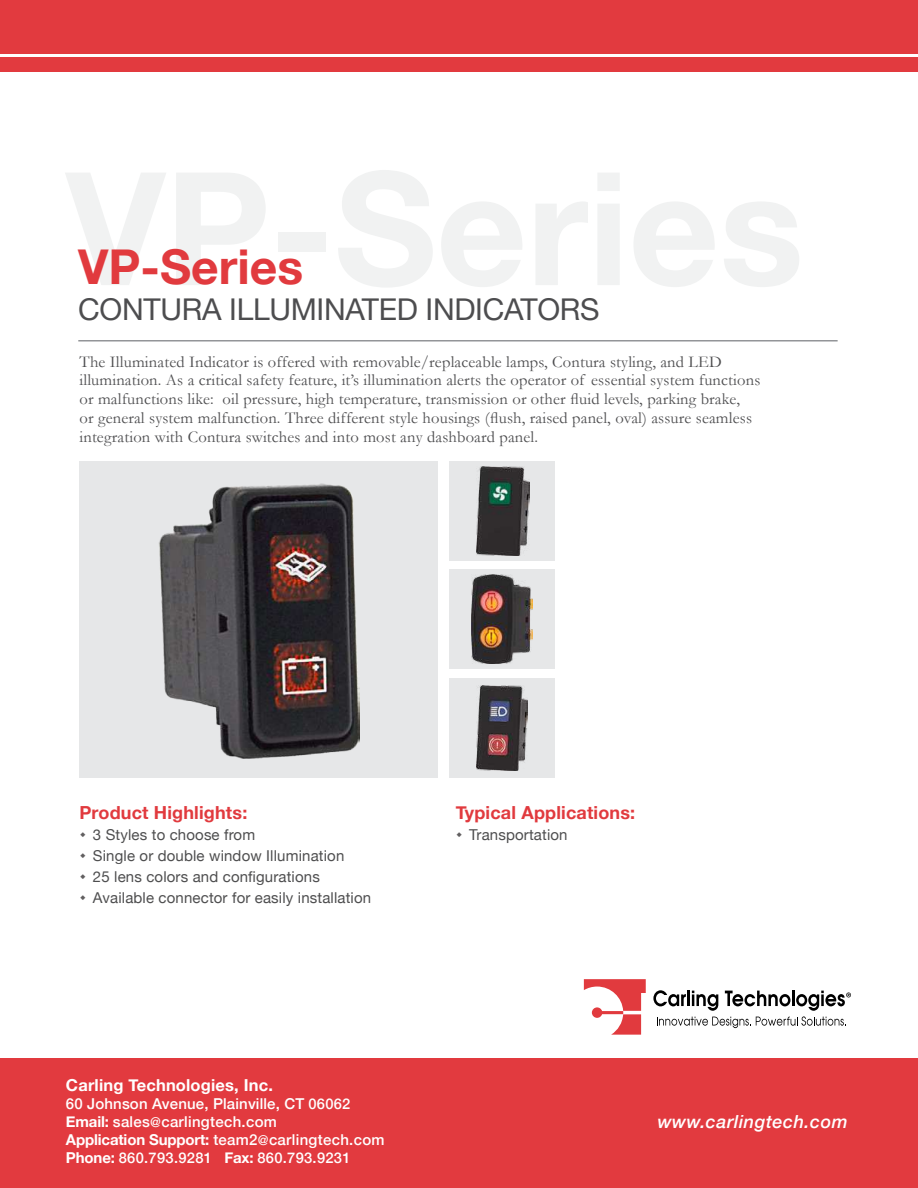
<style>
.page{position:relative;width:918px;height:1188px;background:#fff}
.page>*{position:absolute;margin:0;border:0;box-sizing:border-box;transform-origin:0 0}
.t1{font:700 48px "Helvetica Neue";color:#e13a3e}
.t2{font:30px "Helvetica Neue";letter-spacing:-.01em;color:#4d4d4f}
.t3{font:700 18px "Helvetica Neue";letter-spacing:.01em;color:#e13a3e}
.t4{font:italic 500 18px "Helvetica Neue";letter-spacing:.03em;color:#fff}
.t5{font:16.5px/18.8px "Garamond";letter-spacing:.01em;color:#4d4d4f}
.t6{font:700 16.5px "Helvetica Neue";letter-spacing:.01em;color:#fff}
.t7{font:15px/21px "Helvetica Neue";letter-spacing:.01em;color:#4e4e4f}
.t8{font:500 15px/18px "Helvetica Neue";letter-spacing:.02em;color:#fff}
.t9{font:500 14.7px "Helvetica Neue";letter-spacing:.02em;color:#fff}
.s1{font-size:14.7px}
.s2{font-weight:700}
.s3{font-size:13.5px}
.s4{font-weight:700;font-size:15px}
</style>
<div class="page">
<div style="left:0;top:57px;width:918px;height:15px;background:#e23a3f"></div>
<div style="left:0;top:0;width:918px;height:54px;background:#e23a3f"></div>
<div style="left:0;top:1058px;width:918px;height:130px;background:#e23a3f"></div>
<svg style="left:584px;top:979px;width:62px;height:56px"></svg>
<svg style="left:653px;top:990px;width:198px;height:38px"></svg>
<hr style="left:78px;top:340px;width:760px;height:2px;background:#939598">
<div style="left:79px;top:461px;width:359px;height:316px;background:#e6e7e8"></div>
<div style="left:449px;top:461px;width:106px;height:100px;background:#e6e7e8"></div>
<div style="left:449px;top:569px;width:106px;height:100px;background:#e6e7e8"></div>
<div style="left:449px;top:678px;width:106px;height:99px;background:#e6e7e8"></div>
<img style="left:477px;top:685px;width:50px;height:85px">
<img style="left:159px;top:483px;width:200px;height:275px">
<img style="left:471px;top:575px;width:61px;height:89px">
<img style="left:477px;top:466px;width:53px;height:89px">
<h1 class="t1" style="left:78px;top:249px;width:226px">VP-Series</h1>
<h2 class="t2" style="left:78px;top:298px;width:523px">CONTURA ILLUMINATED INDICATORS</h2>
<p class="t5" style="left:79px;top:354px;width:682px">The Illuminated Indicator is offered with removable/replaceable lamps, Contura styling, and LED illumination. As a critical safety feature, it’s illumination alerts the operator of essential system functions or malfunctions like: oil pressure, high temperature, transmission or other fluid levels, parking brake,<br>or general system malfunction. Three different style housings (flush, raised panel, oval) assure seamless integration with Contura switches and into most any dashboard panel.</p>
<p class="t3" style="left:79px;top:806px;width:169px">Product Highlights:</p>
<p class="t7" style="left:93px;top:825px;width:280px">3 Styles to choose from<br>Single or double window Illumination<br>25 lens colors and configurations Available connector for easily installation</p>
<p class="t6" style="left:66px;top:1079px;width:208px">Carling Technologies, Inc.</p>
<p class="t8" style="left:66px;top:1096px;width:320px">60 Johnson Avenue, Plainville, CT <span class="s1">06062<br></span><span class="s2">Email:</span> sales<span class="s3">@</span>carlingtech.com<br><span class="s2">Application Support:</span> team2<span class="s3">@</span>carlingtech.com</p>
<p class="t9" style="left:66px;top:1152px;width:286px"><span class="s4">Phone:</span> 860.793.9281 <span class="s4">Fax:</span> 860.793.9231</p>
<p class="t3" style="left:456px;top:806px;width:181px">Typical Applications:</p>
<p class="t7" style="left:469px;top:825px;width:100px">Transportation</p>
<p class="t4" style="left:658px;top:1115px;width:192px">www.carlingtech.com</p>
</div>
